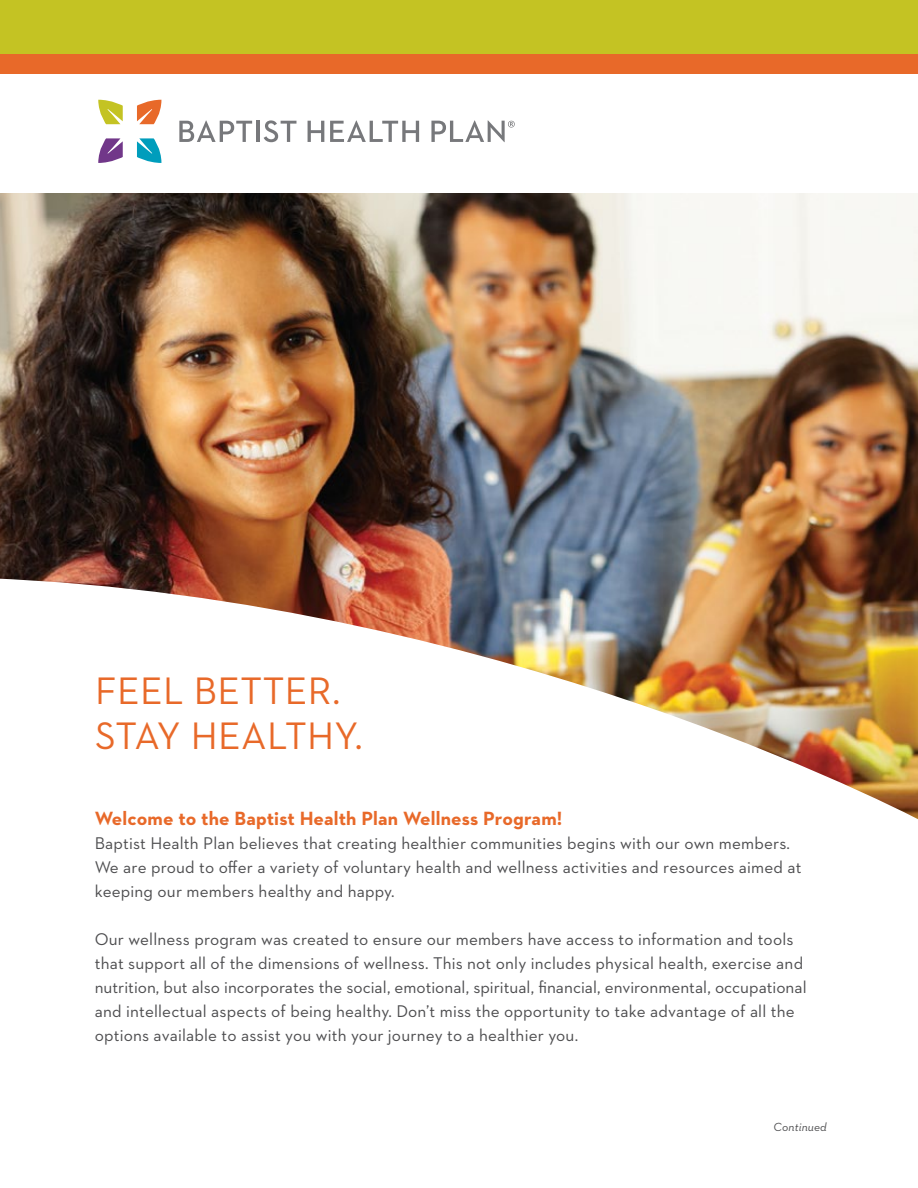
<style>
.page{position:relative;width:918px;height:1188px;background:#fff}
.page>*{position:absolute;margin:0;border:0;box-sizing:border-box;transform-origin:0 0}
.t1{font:39px/45px "Neutraface 2 Text";letter-spacing:.01em;color:#e86929}
.t2{font:700 19.5px "Neutraface 2 Text";letter-spacing:.01em;color:#e86929}
.t3{font:17.25px/24px "Neutraface 2 Text";letter-spacing:.01em;color:#4d4d4f}
.t4{font:italic 12px "Neutraface 2 Text";letter-spacing:.01em;color:#4d4d4f}
</style>
<div class="page">
<img style="left:0;top:194px;width:918px;height:384px">
<img style="left:0;top:578px;width:918px;height:241px">
<div style="left:0;top:0;width:918px;height:54px;background:#c4c323"></div>
<div style="left:0;top:54px;width:918px;height:19px;background:#e86929"></div>
<svg style="left:179px;top:120px;width:73px;height:22px"></svg>
<hr style="left:256px;top:121px;width:4px;height:21px;background:#77787b">
<svg style="left:264px;top:120px;width:32px;height:22px"></svg>
<svg style="left:308px;top:121px;width:16px;height:21px"></svg>
<svg style="left:330px;top:120px;width:89px;height:22px"></svg>
<svg style="left:98px;top:100px;width:25px;height:24px"></svg>
<svg style="left:137px;top:100px;width:24px;height:24px"></svg>
<svg style="left:98px;top:138px;width:25px;height:25px"></svg>
<svg style="left:137px;top:138px;width:24px;height:25px"></svg>
<svg style="left:431px;top:120px;width:84px;height:22px"></svg>
<h1 class="t1" style="left:95px;top:668px;width:269px">FEEL BETTER.<br>STAY HEALTHY.</h1>
<p class="t2" style="left:95px;top:806px;width:469px">Welcome to the Baptist Health Plan Wellness Program!</p>
<p class="t3" style="left:95px;top:831px;width:708px">Baptist Health Plan believes that creating healthier communities begins with our own members.<br>We are proud to offer a variety of voluntary health and wellness activities and resources aimed at keeping our members healthy and happy.</p>
<p class="t3" style="left:95px;top:927px;width:713px">Our wellness program was created to ensure our members have access to information and tools that support all of the dimensions of wellness. This not only includes physical health, exercise and nutrition, but also incorporates the social, emotional, spiritual, financial, environmental, occupational and intellectual aspects of being healthy. Don’t miss the opportunity to take advantage of all the options available to assist you with your journey to a healthier you.</p>
<p class="t4" style="left:774px;top:1119px;width:55px">Continued</p>
</div>
